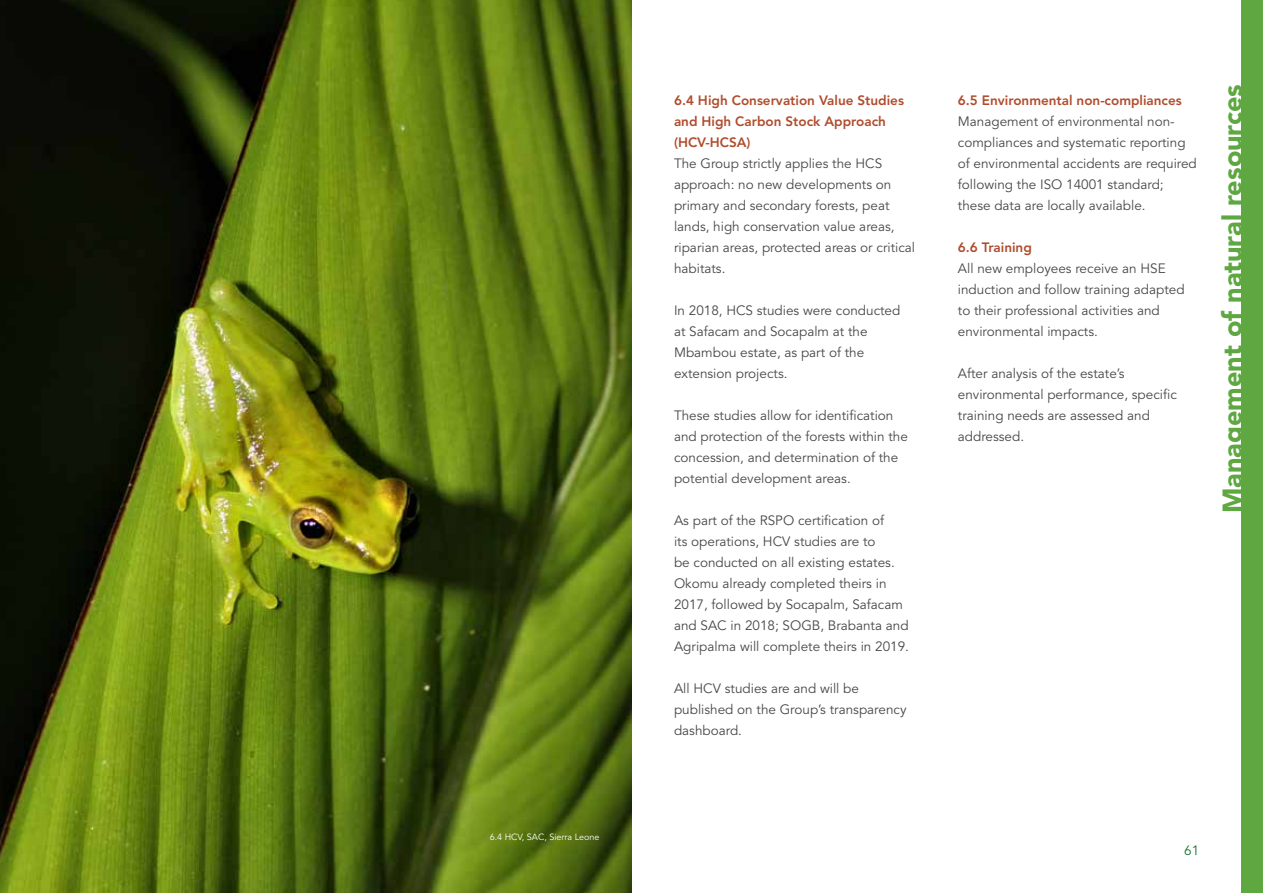
<style>
.page{position:relative;width:1263px;height:893px;background:#fff}
.page>*{position:absolute;margin:0;border:0;box-sizing:border-box;transform-origin:0 0}
.t1{font:900 27px "Avenir LT Std";color:#5fa841}
.t2{font:13.5px/21px "Avenir LT Std";color:#484848}
.t3{font:800 13.5px/21px "Avenir LT Std";color:#b04c2c}
.t4{font:13.5px "Avenir LT Std";color:#1c7835}
.t5{font:9px "Avenir LT Std";color:#fff}
</style>
<div class="page">
<img style="left:0;top:0;width:631px;height:893px">
<div style="left:1242px;top:0;width:21px;height:893px;background:#5fa841"></div>
<p class="t5" style="left:490px;top:832px;width:111px">6.4 HCV, SAC, Sierra Leone</p>
<p class="t3" style="left:674px;top:90px;width:231px">6.4 High Conservation Value Studies and High Carbon Stock Approach (HCV-HCSA)</p>
<p class="t2" style="left:674px;top:153px;width:243px">The Group strictly applies the HCS approach: no new developments on primary and secondary forests, peat lands, high conservation value areas, riparian areas, protected areas or critical habitats.</p>
<p class="t2" style="left:674px;top:300px;width:228px">In 2018, HCS studies were conducted at Safacam and Socapalm at the<br>Mbambou estate, as part of the extension projects.</p>
<p class="t2" style="left:674px;top:405px;width:235px">These studies allow for identification and protection of the forests within the concession, and determination of the potential development areas.</p>
<p class="t2" style="left:674px;top:510px;width:236px">As part of the RSPO certification of<br>its operations, HCV studies are to<br>be conducted on all existing estates.<br>Okomu already completed theirs in 2017, followed by Socapalm, Safacam and SAC in 2018; SOGB, Brabanta and Agripalma will complete theirs in 2019.</p>
<p class="t2" style="left:674px;top:678px;width:234px">All HCV studies are and will be published on the Group’s transparency dashboard.</p>
<p class="t3" style="left:958px;top:90px;width:225px">6.5 Environmental non-compliances</p>
<p class="t2" style="left:958px;top:111px;width:241px">Management of environmental non&shy;compliances and systematic reporting of environmental accidents are required following the ISO 14001 standard; these data are locally available.</p>
<p class="t3" style="left:958px;top:237px;width:76px">6.6 Training</p>
<p class="t2" style="left:958px;top:258px;width:228px">All new employees receive an HSE induction and follow training adapted to their professional activities and environmental impacts.</p>
<p class="t2" style="left:958px;top:363px;width:221px">After analysis of the estate’s environmental performance, specific training needs are assessed and addressed.</p>
<h1 class="t1" style="left:1216px;top:513px;width:431px;rotate:-90deg">Management of natural resources</h1>
<p class="t4" style="left:1184px;top:842px;width:16px">61</p>
</div>
